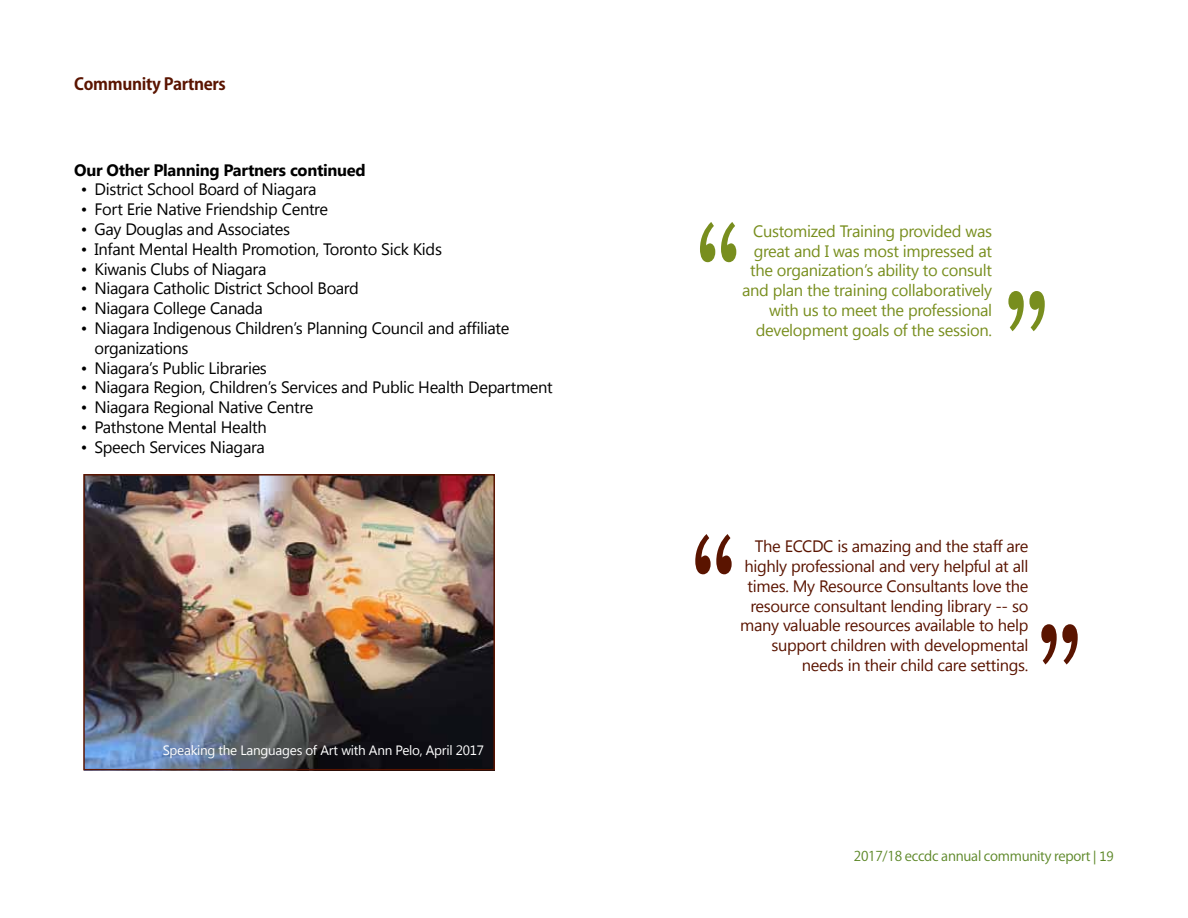
<style>
.page{position:relative;width:1188px;height:918px;background:#fff}
.page>*{position:absolute;margin:0;border:0;box-sizing:border-box;transform-origin:0 0}
.t1{font:191.85px "Koz Min Pro";color:#5a1400;scale:.8 1}
.t2{font:191.85px "Koz Min Pro";color:#788e1e;scale:.8 1}
.t3{font:16.5px/19.8px "Segoe UI";letter-spacing:-.02em;color:#000}
.t4{font:16.5px/19.8px "Segoe UI";letter-spacing:-.02em;color:#5a1400;text-align:right}
.t5{font:16.5px/19.8px "Segoe UI";letter-spacing:-.02em;color:#788e1e;text-align:right}
.t6{font:700 16.5px "Segoe UI";letter-spacing:-.02em;color:#000}
.t7{font:700 16.5px "Koz Go Pro";letter-spacing:-.02em;color:#5a1400}
.t8{font:13.5px "Segoe UI";letter-spacing:-.02em;color:#fff}
.t9{font:13.5px "Koz Go Pro";letter-spacing:-.02em;color:#5c8727}
.s1{font-family:"Segoe UI"}
</style>
<div class="page">
<img style="left:84px;top:477px;width:410px;height:294px">
<div style="left:83px;top:474px;width:412px;height:296px;border:2px solid #5a1400"></div>
<p class="t7" style="left:74px;top:73px;width:153px">Community Partners</p>
<p class="t6" style="left:74px;top:158px;width:293px">Our Other Planning Partners continued</p>
<p class="t3" style="left:81px;top:179px;width:237px">• District School Board of Niagara</p>
<p class="t3" style="left:81px;top:199px;width:249px">• Fort Erie Native Friendship Centre</p>
<p class="t3" style="left:81px;top:219px;width:211px">• Gay Douglas and Associates</p>
<p class="t3" style="left:81px;top:238px;width:363px">• Infant Mental Health Promotion, Toronto Sick Kids</p>
<p class="t3" style="left:81px;top:258px;width:187px">• Kiwanis Clubs of Niagara</p>
<p class="t3" style="left:81px;top:278px;width:279px">• Niagara Catholic District School Board</p>
<p class="t3" style="left:81px;top:298px;width:183px">• Niagara College Canada</p>
<p class="t3" style="left:94px;top:318px;width:416px;text-indent:-13px">• Niagara Indigenous Children’s Planning Council and affiliate organizations</p>
<p class="t3" style="left:81px;top:357px;width:187px">• Niagara’s Public Libraries</p>
<p class="t3" style="left:81px;top:377px;width:473px">• Niagara Region, Children’s Services and Public Health Department</p>
<p class="t3" style="left:81px;top:397px;width:234px">• Niagara Regional Native Centre</p>
<p class="t3" style="left:81px;top:417px;width:187px">• Pathstone Mental Health</p>
<p class="t3" style="left:81px;top:436px;width:185px">• Speech Services Niagara</p>
<p class="t8" style="left:163px;top:741px;width:323px">Speaking the Languages of Art with Ann Pelo, April 2017</p>
<h1 class="t2" style="left:691px;top:161px;width:69px">“</h1>
<p class="t5" style="left:742px;top:220px;width:251px">Customized Training provided was great and I was most impressed at the organization’s ability to consult and plan the training collaboratively with us to meet the professional development goals of the session.</p>
<h1 class="t2" style="left:999px;top:230px;width:69px">”</h1>
<h1 class="t1" style="left:686px;top:473px;width:69px">“</h1>
<p class="t4" style="left:740px;top:536px;width:290px">The ECCDC is amazing and the staff are highly professional and very helpful at all times. My Resource Consultants love the resource consultant lending library -- so many valuable resources available to help support children with developmental</p>
<p class="t4" style="left:802px;top:654px;width:228px">needs in their child care settings.</p>
<h1 class="t1" style="left:1032px;top:563px;width:69px">”</h1>
<p class="t9" style="left:854px;top:848px;width:261px">2017/18 eccdc annual community report <span class="s1">| 19</span></p>
</div>
